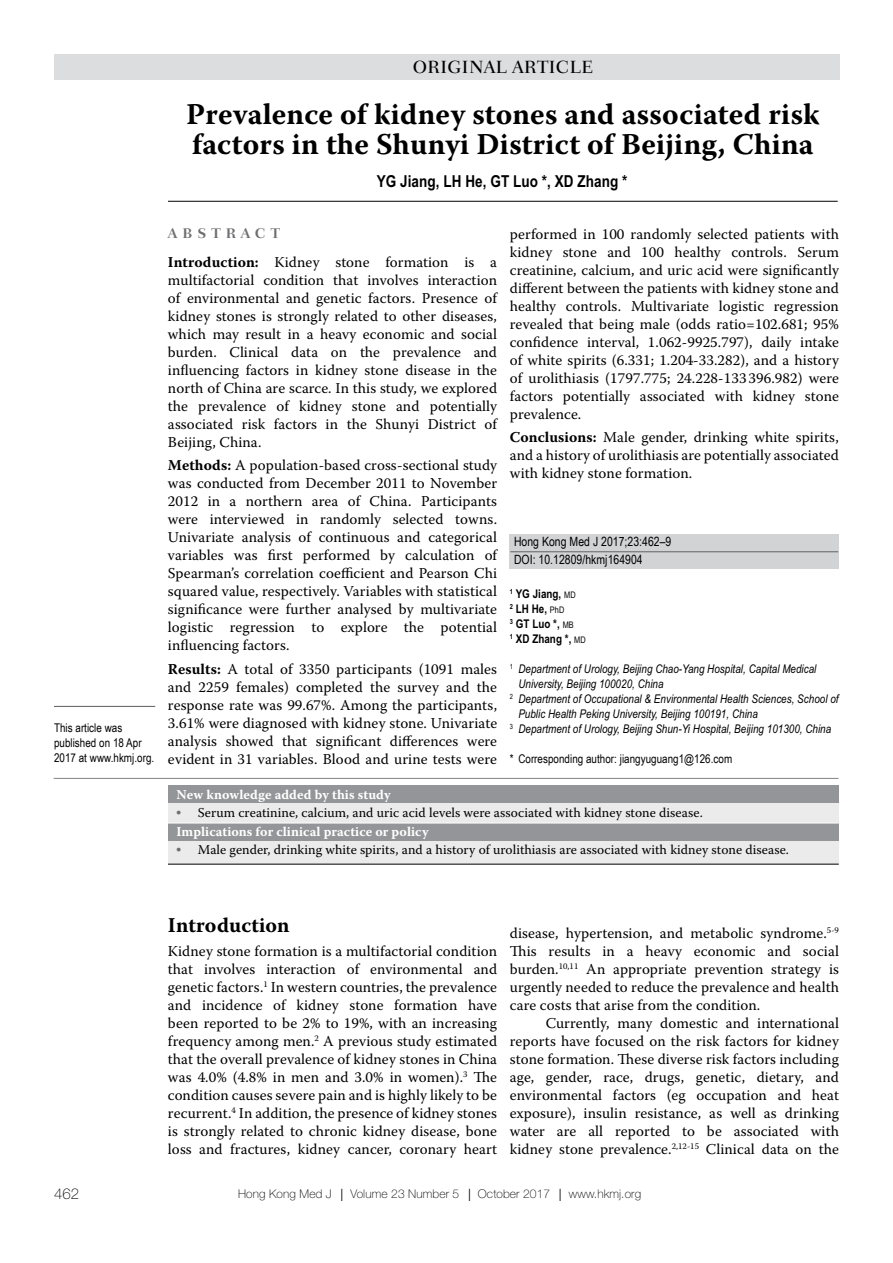
<style>
.page{position:relative;width:893px;height:1263px;background:#fff}
.page>*{position:absolute;margin:0;border:0;box-sizing:border-box;transform-origin:0 0}
.t1{font:700 30px/30px "Warnock Pro";letter-spacing:.005em;color:#000}
.t2{font:700 21px "Warnock Pro";letter-spacing:.005em;color:#000}
.t3{font:500 18px "Fairfield LH";color:#000}
.t4{font:700 16.5px "Arial Narrow";letter-spacing:.005em;color:#000}
.t5{font:15px/18px "Warnock Pro";letter-spacing:.005em;color:#000;text-align:justify}
.t6{font:100 15px "Helvetica Neue";color:#000}
.t7{font:700 14.25px "Fairfield LH";letter-spacing:.35em;color:#6d6e71}
.t8{font:13.5px/20px "Warnock Pro";letter-spacing:.005em;color:#000}
.t9{font:700 13.5px "Warnock Pro";letter-spacing:.005em;color:#fff}
.t10{font:12.75px/18px "Arial Narrow";letter-spacing:.005em;color:#000}
.t11{font:italic 12px "Arial Narrow";letter-spacing:.005em;color:#000}
.t12{font:12px/15px "Arial Narrow";letter-spacing:.005em;color:#000}
.t13{font:100 12px "Helvetica Neue";letter-spacing:.01em;color:#000}
.t14{font:700 12px/15px "Arial Narrow";letter-spacing:.005em;color:#000}
.s1{font-weight:700}
.s2{font-weight:400;font-size:9px}
.s3{font-family:"Times";color:#6d6e71}
.s4{font-weight:700;color:#fff}
</style>
<div class="page">
<div style="left:510px;top:535px;width:329px;height:34px;background:#d1d3d4"></div>
<hr style="left:168px;top:201px;width:670px;height:1px;background:#000">
<hr style="left:54px;top:778px;width:784px;height:1px;background:#808285">
<div style="left:168px;top:786px;width:671px;height:78px;background:#ebebec"></div>
<div style="left:168px;top:786px;width:671px;height:17px;background:#939598"></div>
<div style="left:168px;top:823px;width:671px;height:17px;background:#939598"></div>
<hr style="left:168px;top:823px;width:671px;height:1px;background:#fff">
<hr style="left:168px;top:864px;width:671px;height:1px;background:#000">
<div style="left:54px;top:54px;width:785px;height:26px;background:#dcddde"></div>
<hr style="left:510px;top:551px;width:328px;height:1px;background:#6d6e71">
<hr style="left:54px;top:706px;width:101px;height:1px;background:#6d6e71">
<p class="t3" style="left:413px;top:57px;width:18px">ORIGINAL</p>
<p class="t3" style="left:512px;top:57px;width:15px">ARTICLE</p>
<h1 class="t1" style="left:186px;top:99px;width:635px">Prevalence of kidney stones and associated risk factors in the Shunyi District of Beijing, China</h1>
<p class="t4" style="left:377px;top:172px;width:252px">YG Jiang, LH He, GT Luo *, XD Zhang *</p>
<p class="t12" style="left:54px;top:719px;width:102px">This article was published on 18 Apr<br>2017 at www.hkmj.org.</p>
<p class="t7" style="left:168px;top:225px;width:113px">ABSTRACT</p>
<p class="t5" style="left:168px;top:252px;width:331px"><span class="s1">Introduction:</span> Kidney stone formation is a multifactorial condition that involves interaction of environmental and genetic factors. Presence of kidney stones is strongly related to other diseases, which may result in a heavy economic and social burden. Clinical data on the prevalence and influencing factors in kidney stone disease in the north of China are scarce. In this study, we explored the prevalence of kidney stone and potentially associated risk factors in the Shunyi District of Beijing, China.</p>
<p class="t5" style="left:168px;top:456px;width:331px"><span class="s1">Methods:</span> A population-based cross-sectional study was conducted from December 2011 to November 2012 in a northern area of China. Participants were interviewed in randomly selected towns.<br>Univariate analysis of continuous and categorical variables was first performed by calculation of Spearman’s correlation coefficient and Pearson Chi squared value, respectively. Variables with statistical significance were further analysed by multivariate logistic regression to explore the potential influencing factors.</p>
<p class="t5" style="left:168px;top:659px;width:331px"><span class="s1">Results:</span> A total of 3350 participants (1091 males and 2259 females) completed the survey and the response rate was 99.67%. Among the participants, 3.61% were diagnosed with kidney stone. Univariate analysis showed that significant differences were evident in 31 variables. Blood and urine tests were</p>
<p class="t5" style="left:510px;top:224px;width:331px">performed in 100 randomly selected patients with kidney stone and 100 healthy controls. Serum creatinine, calcium, and uric acid were significantly different between the patients with kidney stone and healthy controls. Multivariate logistic regression revealed that being male (odds ratio=102.681; 95% confidence interval, 1.062-9925.797), daily intake of white spirits (6.331; 1.204-33.282), and a history of urolithiasis (1797.775; 24.228-133 396.982) were factors potentially associated with kidney stone prevalence.</p>
<p class="t5" style="left:510px;top:428px;width:331px"><span class="s1">Conclusions:</span> Male gender, drinking white spirits, and a history of urolithiasis are potentially associated with kidney stone formation.</p>
<p class="t10" style="left:514px;top:532px;width:159px">Hong Kong Med J 2017;23:462–9<br>DOI: 10.12809/hkmj164904</p>
<p class="t14" style="left:510px;top:586px;width:77px"><sup>1</sup> YG Jiang, <span class="s2">MD<br></span><sup>2</sup> LH He, <span class="s2">PhD<br></span><sup>3</sup> GT Luo *, <span class="s2">MB<br></span><sup>1</sup> XD Zhang *, <span class="s2">MD</span></p>
<p class="t11" style="left:510px;top:662px;width:308px"><sup>1</sup> Department of Urology, Beijing Chao-Yang Hospital, Capital Medical</p>
<p class="t11" style="left:518px;top:677px;width:147px">University, Beijing 100020, China</p>
<p class="t11" style="left:510px;top:692px;width:330px"><sup>2</sup> Department of Occupational &amp; Environmental Health Sciences, School of</p>
<p class="t11" style="left:518px;top:707px;width:241px">Public Health Peking University, Beijing 100191, China</p>
<p class="t11" style="left:510px;top:722px;width:323px"><sup>3</sup> Department of Urology, Beijing Shun-Yi Hospital, Beijing 101300, China</p>
<p class="t12" style="left:510px;top:751px;width:224px">* Corresponding author: jiangyuguang1@126.com</p>
<p class="t9" style="left:176px;top:786px;width:216px">New knowledge added by this study</p>
<p class="t8" style="left:176px;top:802px;width:528px"><span class="s3">•</span> Serum creatinine, calcium, and uric acid levels were associated with kidney stone disease.<br><span class="s4">Implications for clinical practice or policy</span></p>
<p class="t8" style="left:176px;top:839px;width:614px"><span class="s3">•</span> Male gender, drinking white spirits, and a history of urolithiasis are associated with kidney stone disease.</p>
<h2 class="t2" style="left:168px;top:912px;width:123px">Introduction</h2>
<p class="t5" style="left:168px;top:942px;width:331px">Kidney stone formation is a multifactorial condition that involves interaction of environmental and genetic factors.<sup>1</sup> In western countries, the prevalence and incidence of kidney stone formation have been reported to be 2% to 19%, with an increasing frequency among men.<sup>2</sup> A previous study estimated that the overall prevalence of kidney stones in China was 4.0% (4.8% in men and 3.0% in women).<sup>3</sup> The condition causes severe pain and is highly likely to be recurrent.<sup>4</sup> In addition, the presence of kidney stones is strongly related to chronic kidney disease, bone loss and fractures, kidney cancer, coronary heart</p>
<p class="t5" style="left:510px;top:924px;width:331px">disease, hypertension, and metabolic syndrome.<sup>5-9<br></sup>This results in a heavy economic and social burden.<sup>10,11</sup> An appropriate prevention strategy is urgently needed to reduce the prevalence and health care costs that arise from the condition.</p>
<p class="t5" style="left:510px;top:1014px;width:331px;text-indent:36px">Currently, many domestic and international reports have focused on the risk factors for kidney stone formation. These diverse risk factors including age, gender, race, drugs, genetic, dietary, and environmental factors (eg occupation and heat exposure), insulin resistance, as well as drinking water are all reported to be associated with kidney stone prevalence.<sup>2,12-15</sup> Clinical data on the</p>
<p class="t6" style="left:54px;top:1186px;width:27px">462</p>
<p class="t13" style="left:238px;top:1187px;width:405px">Hong Kong Med J ⎥ Volume 23 Number 5 ⎥ October 2017 ⎥ www.hkmj.org</p>
</div>
